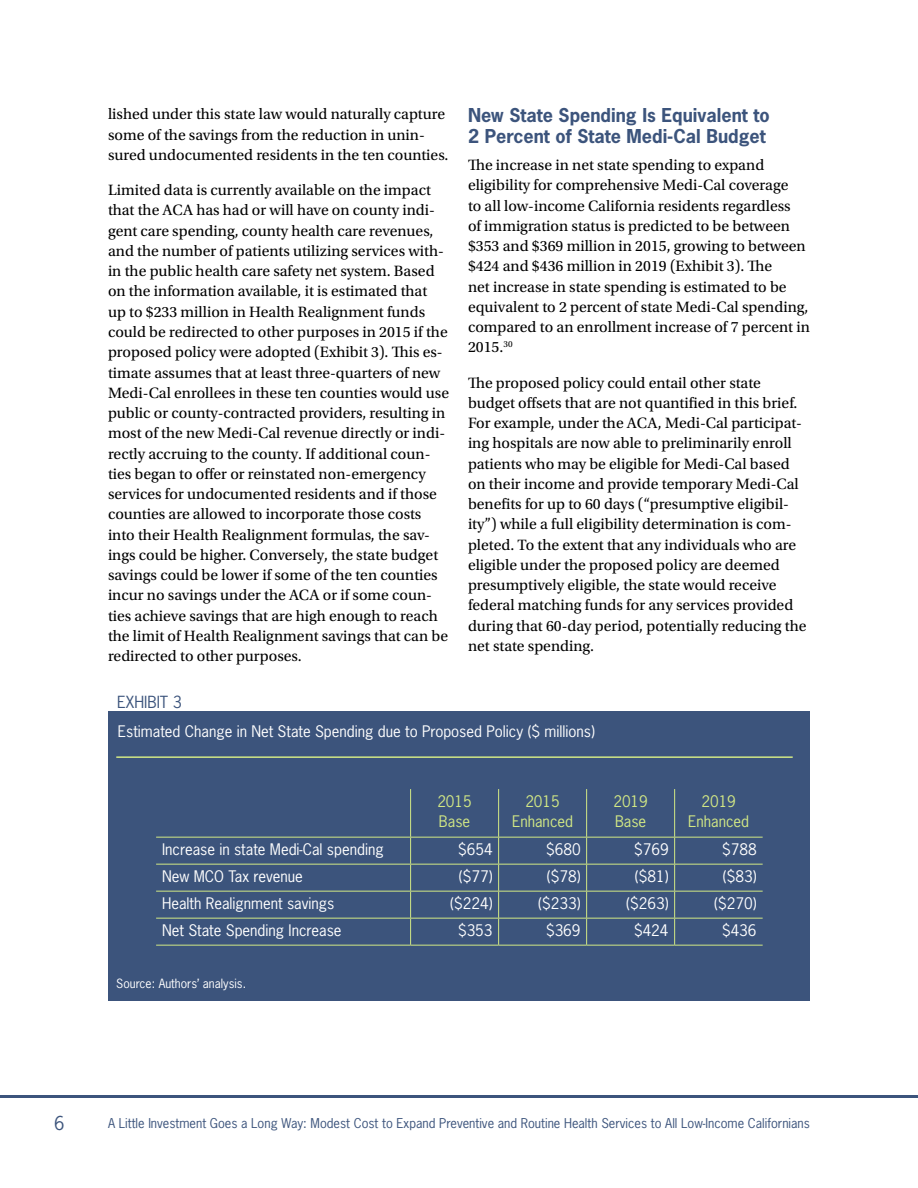
<style>
.page{position:relative;width:918px;height:1188px;background:#fff}
.page>*{position:absolute;margin:0;border:0;box-sizing:border-box;transform-origin:0 0}
.t1{font:700 18px/21px "News Gothic Std";color:#3c547c}
.t2{font:18px "News Gothic Std";color:#3c547c}
.t3{font:15.75px/20.2px "Utopia Std";color:#000}
.t4{font:15.75px "News Gothic Std";color:#3c547c}
.t5{font:15px "News Gothic Std";color:#fff}
.t6{font:15px/20.2px "News Gothic Std";color:#d2e885}
.t7{font:12.75px "News Gothic Std";color:#3c547c}
.t8{font:12px "News Gothic Std";color:#fff}
</style>
<div class="page">
<hr style="left:0;top:1095px;width:918px;height:3px;background:#3c547c">
<div style="left:108px;top:711px;width:702px;height:289px;background:#3c547c"></div>
<hr style="left:410px;top:789px;width:1px;height:48px;background:#d2e885">
<hr style="left:498px;top:789px;width:1px;height:48px;background:#d2e885">
<hr style="left:586px;top:789px;width:1px;height:48px;background:#d2e885">
<hr style="left:674px;top:789px;width:1px;height:48px;background:#d2e885">
<hr style="left:156px;top:837px;width:255px;height:1px;background:#d2e885">
<hr style="left:411px;top:837px;width:88px;height:1px;background:#d2e885">
<hr style="left:499px;top:837px;width:88px;height:1px;background:#d2e885">
<hr style="left:587px;top:837px;width:88px;height:1px;background:#d2e885">
<hr style="left:675px;top:837px;width:88px;height:1px;background:#d2e885">
<hr style="left:156px;top:864px;width:255px;height:1px;background:#d2e885">
<hr style="left:411px;top:864px;width:88px;height:1px;background:#d2e885">
<hr style="left:499px;top:864px;width:88px;height:1px;background:#d2e885">
<hr style="left:587px;top:864px;width:88px;height:1px;background:#d2e885">
<hr style="left:675px;top:864px;width:88px;height:1px;background:#d2e885">
<hr style="left:156px;top:891px;width:255px;height:1px;background:#d2e885">
<hr style="left:411px;top:891px;width:88px;height:1px;background:#d2e885">
<hr style="left:499px;top:891px;width:88px;height:1px;background:#d2e885">
<hr style="left:587px;top:891px;width:88px;height:1px;background:#d2e885">
<hr style="left:675px;top:891px;width:88px;height:1px;background:#d2e885">
<hr style="left:156px;top:918px;width:255px;height:1px;background:#d2e885">
<hr style="left:411px;top:918px;width:88px;height:1px;background:#d2e885">
<svg style="left:410px;top:838px;width:1px;height:107px"></svg>
<hr style="left:499px;top:918px;width:88px;height:1px;background:#d2e885">
<svg style="left:498px;top:838px;width:1px;height:107px"></svg>
<hr style="left:587px;top:918px;width:88px;height:1px;background:#d2e885">
<svg style="left:586px;top:838px;width:1px;height:107px"></svg>
<hr style="left:675px;top:918px;width:88px;height:1px;background:#d2e885">
<svg style="left:674px;top:838px;width:1px;height:107px"></svg>
<hr style="left:156px;top:945px;width:255px;height:1px;background:#d2e885">
<hr style="left:411px;top:945px;width:88px;height:1px;background:#d2e885">
<hr style="left:499px;top:945px;width:88px;height:1px;background:#d2e885">
<hr style="left:587px;top:945px;width:88px;height:1px;background:#d2e885">
<hr style="left:675px;top:945px;width:88px;height:1px;background:#d2e885">
<hr style="left:116px;top:756px;width:677px;height:2px;background:#d2e885">
<p class="t3" style="left:108px;top:105px;width:342px">lished under this state law would naturally capture some of the savings from the reduction in unin&shy;sured undocumented residents in the ten counties.</p>
<p class="t3" style="left:108px;top:180px;width:343px">Limited data is currently available on the impact that the ACA has had or will have on county indi&shy;gent care spending, county health care revenues, and the number of patients utilizing services with&shy;in the public health care safety net system. Based on the information available, it is estimated that up to $233 million in Health Realignment funds could be redirected to other purposes in 2015 if the proposed policy were adopted (Exhibit 3). This es&shy;timate assumes that at least three-quarters of new Medi-Cal enrollees in these ten counties would use public or county-contracted providers, resulting in most of the new Medi-Cal revenue directly or indi&shy;rectly accruing to the county. If additional coun&shy;ties began to offer or reinstated non-emergency services for undocumented residents and if those counties are allowed to incorporate those costs into their Health Realignment formulas, the sav&shy;ings could be higher. Conversely, the state budget savings could be lower if some of the ten counties incur no savings under the ACA or if some coun&shy;ties achieve savings that are high enough to reach the limit of Health Realignment savings that can be redirected to other purposes.</p>
<p class="t4" style="left:117px;top:692px;width:66px">EXHIBIT 3</p>
<p class="t1" style="left:468px;top:104px;width:303px">New State Spending Is Equivalent to<br>2 Percent of State Medi-Cal Budget</p>
<p class="t3" style="left:468px;top:155px;width:343px">The increase in net state spending to expand eligibility for comprehensive Medi-Cal coverage<br>to all low-income California residents regardless<br>of immigration status is predicted to be between $353 and $369 million in 2015, growing to between $424 and $436 million in 2019 (Exhibit 3). The<br>net increase in state spending is estimated to be equivalent to 2 percent of state Medi-Cal spending, compared to an enrollment increase of 7 percent in 2015.<sup>30</sup></p>
<p class="t3" style="left:468px;top:373px;width:340px">The proposed policy could entail other state budget offsets that are not quantified in this brief.<br>For example, under the ACA, Medi-Cal participat&shy;ing hospitals are now able to preliminarily enroll patients who may be eligible for Medi-Cal based on their income and provide temporary Medi-Cal benefits for up to 60 days (“presumptive eligibil&shy;ity”) while a full eligibility determination is com&shy;pleted. To the extent that any individuals who are eligible under the proposed policy are deemed presumptively eligible, the state would receive federal matching funds for any services provided during that 60-day period, potentially reducing the net state spending.</p>
<p class="t5" style="left:118px;top:722px;width:479px">Estimated Change in Net State Spending due to Proposed Policy ($ millions)</p>
<p class="t6" style="left:437px;top:791px;width:36px">2015<br>Base</p>
<p class="t6" style="left:512px;top:791px;width:63px;text-align:center">2015<br>Enhanced</p>
<p class="t6" style="left:613px;top:791px;width:36px">2019<br>Base</p>
<p class="t6" style="left:688px;top:791px;width:63px;text-align:center">2019<br>Enhanced</p>
<p class="t5" style="left:162px;top:840px;width:223px">Increase in state Medi-Cal spending</p>
<p class="t5" style="left:458px;top:840px;width:36px">$654</p>
<p class="t5" style="left:546px;top:840px;width:36px">$680</p>
<p class="t5" style="left:634px;top:840px;width:36px">$769</p>
<p class="t5" style="left:722px;top:840px;width:36px">$788</p>
<p class="t5" style="left:162px;top:867px;width:142px">New MCO Tax revenue</p>
<p class="t5" style="left:459px;top:867px;width:35px">($77)</p>
<p class="t5" style="left:547px;top:867px;width:35px">($78)</p>
<p class="t5" style="left:635px;top:867px;width:35px">($81)</p>
<p class="t5" style="left:723px;top:867px;width:35px">($83)</p>
<p class="t5" style="left:162px;top:894px;width:174px">Health Realignment savings</p>
<p class="t5" style="left:450px;top:894px;width:44px">($224)</p>
<p class="t5" style="left:538px;top:894px;width:44px">($233)</p>
<p class="t5" style="left:626px;top:894px;width:44px">($263)</p>
<p class="t5" style="left:714px;top:894px;width:44px">($270)</p>
<p class="t5" style="left:162px;top:921px;width:181px">Net State Spending Increase</p>
<p class="t5" style="left:458px;top:921px;width:36px">$353</p>
<p class="t5" style="left:546px;top:921px;width:36px">$369</p>
<p class="t5" style="left:634px;top:921px;width:36px">$424</p>
<p class="t5" style="left:722px;top:921px;width:36px">$436</p>
<p class="t8" style="left:116px;top:975px;width:131px">Source: Authors’ analysis.</p>
<p class="t2" style="left:54px;top:1112px;width:12px">6</p>
<p class="t7" style="left:108px;top:1115px;width:703px">A Little Investment Goes a Long Way: Modest Cost to Expand Preventive and Routine Health Services to All Low-Income Californians</p>
</div>
